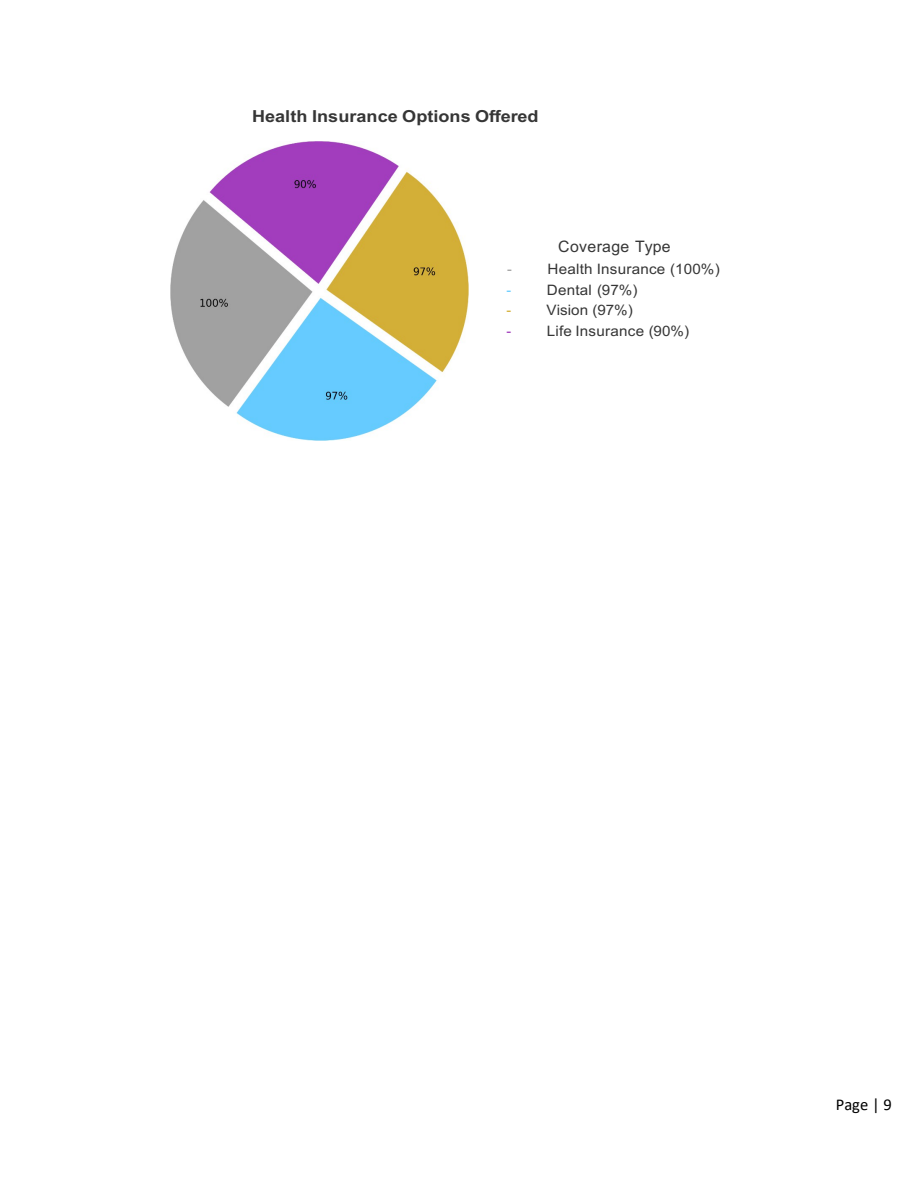
<style>
.page{position:relative;width:918px;height:1188px;background:#fff}
.page>*{position:absolute;margin:0;border:0;box-sizing:border-box;transform-origin:0 0}
.t1{font:700 16.5px "Arial";color:#363636;scale:1.09 1}
.t2{font:16.5px "Calibri";color:#000}
.t3{font:15.9px "Arial";letter-spacing:.025em;color:#363636}
.t4{font:14.4px "Arial";letter-spacing:.015em;color:#363636;scale:1.06 1}
.t5{font:14.4px "Arial";color:#a1a1a1}
.t6{font:14.4px "Arial";color:#6cf}
.t7{font:14.4px "Arial";color:#d4af36}
.t8{font:14.4px "Arial";color:#a13dbc}
</style>
<div class="page">
<img style="left:170px;top:142px;width:298px;height:298px">
<p class="t1" style="left:252px;top:107px;width:264px">Health Insurance Options Offered</p>
<p class="t3" style="left:558px;top:238px;width:114px">Coverage Type</p>
<p class="t5" style="left:507px;top:261px;width:6px">-</p>
<p class="t4" style="left:548px;top:261px;width:164px">Health Insurance (100%)</p>
<p class="t6" style="left:506px;top:282px;width:6px">-</p>
<p class="t4" style="left:547px;top:282px;width:87px">Dental (97%)</p>
<p class="t7" style="left:506px;top:302px;width:6px">-</p>
<p class="t4" style="left:547px;top:302px;width:83px">Vision (97%)</p>
<p class="t8" style="left:506px;top:323px;width:6px">-</p>
<p class="t4" style="left:547px;top:323px;width:136px">Life Insurance (90%)</p>
<p class="t2" style="left:836px;top:1095px;width:57px">Page | 9</p>
</div>
